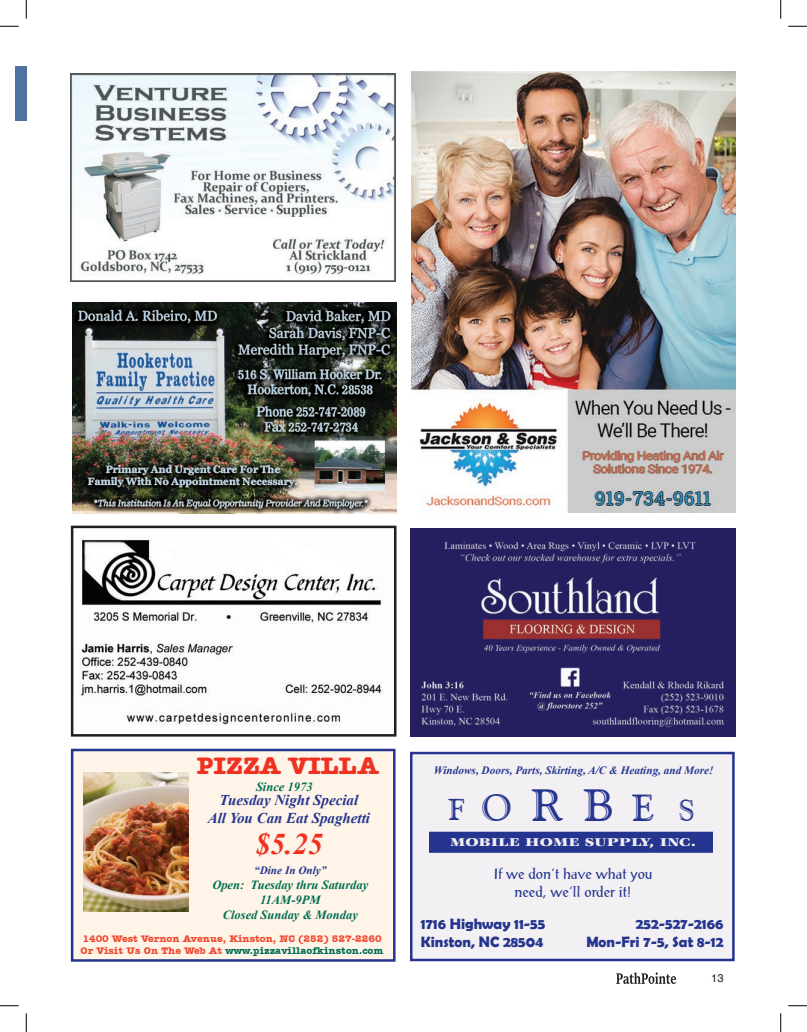
<style>
.page{position:relative;width:807px;height:1032px;background:#fff}
.page>*{position:absolute;margin:0;border:0;box-sizing:border-box;transform-origin:0 0}
.t1{font:37.5px "Goudy Handtooled BT";color:#25358f}
.t2{font:italic 700 30px "Times New Roman";color:#ef3122}
.t3{font:30px "Goudy Handtooled BT";color:#25358f}
.t4{font:700 25px "Amer Typewriter IT Cby BT";color:#ef3122}
.t5{font:700 15px/18px "Berlin Sans FB Demi";color:#25358f}
.t6{font:italic 700 15px/18px "Times New Roman";color:#25358f;text-align:center}
.t7{font:15px/18px "Prose Antique Plain";color:#25358f;text-align:center}
.t8{font:italic 700 12.5px/15px "Times New Roman";color:#006e53;text-align:center}
.t9{font:900 12.5px "Veljovic";color:#f2f0f2;scale:1.3 1}
.t10{font:italic 700 11.25px "Times New Roman";color:#25358f}
.t11{font:11.25px "Helvetica";color:#231f20}
.t12{font:700 10px/12px "Amer Typewriter IT Cby BT";color:#ef482e}
.s1{color:#006e53}
.s2{font-size:45px}
.s3{font-size:30px}
</style>
<div class="page">
<img style="left:411px;top:71px;width:324px;height:441px">
<img style="left:71px;top:73px;width:324px;height:208px">
<img style="left:72px;top:302px;width:324px;height:211px">
<div style="left:411px;top:752px;width:322px;height:207px;background:#f2f0f2"></div>
<div style="left:410px;top:751px;width:324px;height:210px;border:2px solid #25358f"></div>
<div style="left:429px;top:832px;width:283px;height:20px;background:#25358f"></div>
<div style="left:429px;top:831px;width:283px;height:21px;border:1px solid #25358f"></div>
<div style="left:72px;top:749px;width:322px;height:211px;background:#fef4e7"></div>
<div style="left:71px;top:748px;width:324px;height:213px;border:2px solid #25358f"></div>
<img style="left:84px;top:772px;width:104px;height:139px">
<img style="left:74px;top:528px;width:319px;height:198px">
<div style="left:71px;top:525px;width:325px;height:211px;border:2px solid #231f20"></div>
<img style="left:410px;top:528px;width:325px;height:208px">
<div style="left:15px;top:66px;width:11px;height:55px;background:#4f72a1"></div>
<svg style="left:616px;top:972px;width:60px;height:11px"></svg>
<svg style="left:0;top:25px;width:19px;height:2px"></svg>
<svg style="left:788px;top:25px;width:18px;height:2px"></svg>
<svg style="left:0;top:1005px;width:19px;height:1px"></svg>
<svg style="left:788px;top:1005px;width:18px;height:1px"></svg>
<svg style="left:25px;top:0;width:2px;height:19px"></svg>
<svg style="left:25px;top:1013px;width:2px;height:18px"></svg>
<svg style="left:780px;top:0;width:1px;height:19px"></svg>
<svg style="left:780px;top:1013px;width:1px;height:18px"></svg>
<h3 class="t4" style="left:196px;top:749px;width:183px">PIZZA VILLA</h3>
<h3 class="t6" style="left:208px;top:790px;width:164px">Tuesday Night Special<br>All You Can Eat Spaghetti</h3>
<h2 class="t2" style="left:255px;top:823px;width:69px">$5.25</h2>
<p class="t10" style="left:254px;top:862px;width:74px">“Dine In Only”</p>
<p class="t8" style="left:212px;top:877px;width:157px">Open: Tuesday thru Saturday<br>11AM-9PM<br>Closed Sunday &amp; Monday</p>
<p class="t8" style="left:256px;top:778px;width:58px">Since 1973</p>
<p class="t12" style="left:81px;top:932px;width:304px">1400 West Vernon Avenue, Kinston, NC (252) 527-2260<br>Or Visit Us On The Web At <span class="s1">www.pizzavillaofkinston.com</span></p>
<p class="t10" style="left:433px;top:762px;width:281px">Windows, Doors, Parts, Skirting, A/C &amp; Heating, and More!</p>
<h1 class="t1" style="left:481px;top:784px;width:215px">O<span class="s2">RB</span>E <span class="s3">S</span></h1>
<p class="t9" style="left:450px;top:835px;width:191px">MOBILE HOME SUPPLY, INC.</p>
<h2 class="t3" style="left:448px;top:791px;width:18px">F</h2>
<h3 class="t7" style="left:493px;top:864px;width:160px">If we don’t have what you need, we’ll order it!</h3>
<h3 class="t5" style="left:420px;top:914px;width:126px">1716 Highway 11-55<br>Kinston, NC 28504</h3>
<h3 class="t5" style="left:586px;top:914px;width:138px;text-align:right">252-527-2166<br>Mon-Fri 7-5, Sat 8-12</h3>
<p class="t11" style="left:711px;top:968px;width:14px">13</p>
</div>
